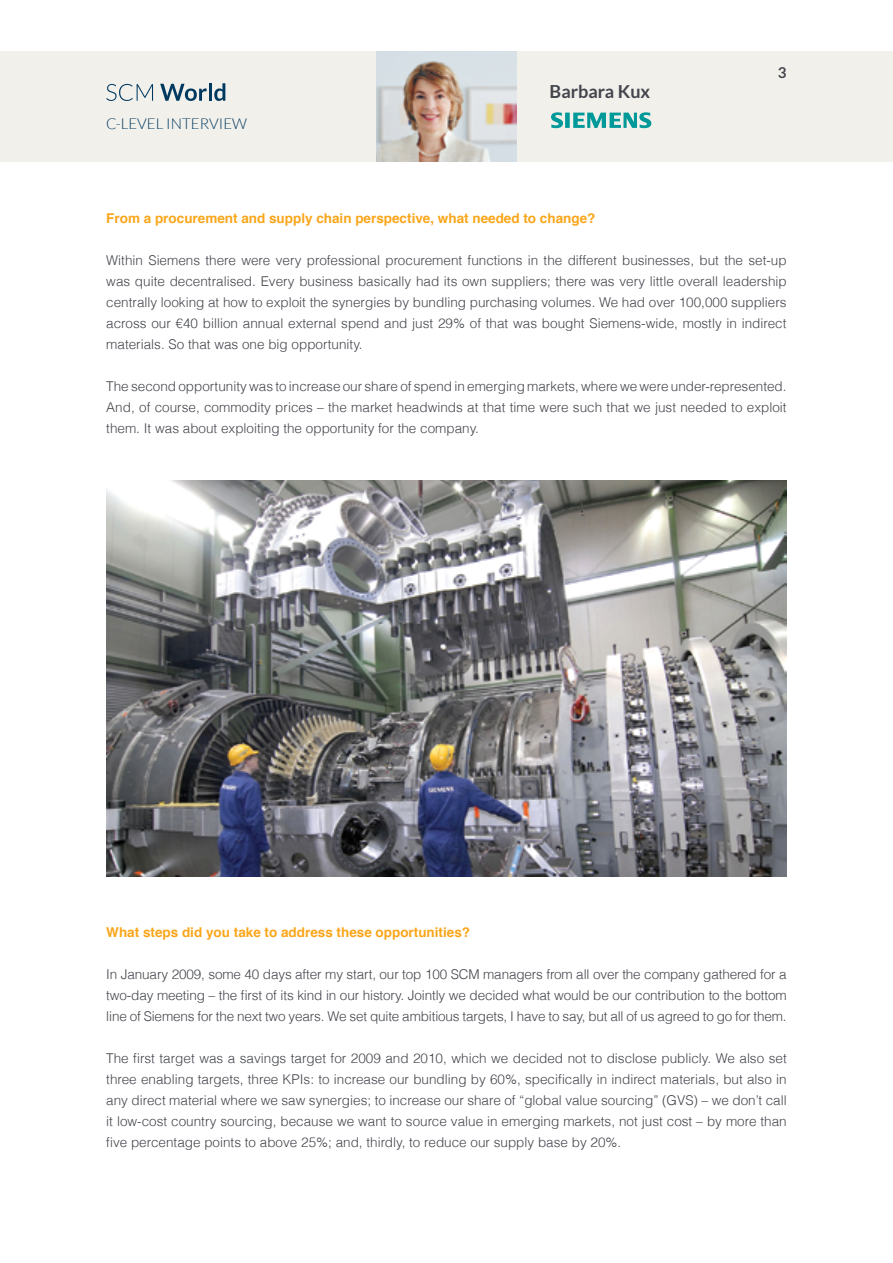
<style>
.page{position:relative;width:893px;height:1263px;background:#fff}
.page>*{position:absolute;margin:0;border:0;box-sizing:border-box;transform-origin:0 0}
.t1{font:700 18px "Lato";color:#43454c}
.t2{font:300 15px "Lato";color:#003960}
.t3{font:700 15px "Lato";color:#43454c}
.t4{font:300 13.5px/21px "Helvetica";color:#43454c;text-align:justify}
.t5{font:700 13.5px "Helvetica";color:#faa61a}
</style>
<div class="page">
<div style="left:0;top:51px;width:893px;height:111px;background:#f2f0eb"></div>
<img style="left:376px;top:51px;width:141px;height:111px">
<svg style="left:106px;top:84px;width:47px;height:17px"></svg>
<svg style="left:160px;top:84px;width:47px;height:17px"></svg>
<hr style="left:209px;top:83px;width:3px;height:18px;background:#003960">
<svg style="left:214px;top:83px;width:11px;height:18px"></svg>
<svg style="left:551px;top:112px;width:100px;height:16px"></svg>
<img style="left:106px;top:480px;width:681px;height:396px">
<p class="t2" style="left:106px;top:116px;width:142px">C-LEVEL INTERVIEW</p>
<h1 class="t1" style="left:550px;top:81px;width:102px">Barbara Kux</h1>
<p class="t3" style="left:778px;top:64px;width:10px">3</p>
<p class="t5" style="left:106px;top:207px;width:491px">From a procurement and supply chain perspective, what needed to change?</p>
<p class="t4" style="left:106px;top:249px;width:682px">Within Siemens there were very professional procurement functions in the different businesses, but the set-up was quite decentralised. Every business basically had its own suppliers; there was very little overall leadership centrally looking at how to exploit the synergies by bundling purchasing volumes. We had over 100,000 suppliers across our €40 billion annual external spend and just 29% of that was bought Siemens-wide, mostly in indirect materials. So that was one big opportunity.</p>
<p class="t4" style="left:106px;top:375px;width:682px">The second opportunity was to increase our share of spend in emerging markets, where we were under-represented.<br>And, of course, commodity prices – the market headwinds at that time were such that we just needed to exploit them. It was about exploiting the opportunity for the company.</p>
<p class="t5" style="left:106px;top:921px;width:365px">What steps did you take to address these opportunities?</p>
<p class="t4" style="left:106px;top:963px;width:682px">In January 2009, some 40 days after my start, our top 100 SCM managers from all over the company gathered for a two-day meeting – the first of its kind in our history. Jointly we decided what would be our contribution to the bottom line of Siemens for the next two years. We set quite ambitious targets, I have to say, but all of us agreed to go for them.</p>
<p class="t4" style="left:106px;top:1047px;width:682px">The first target was a savings target for 2009 and 2010, which we decided not to disclose publicly. We also set three enabling targets, three KPIs: to increase our bundling by 60%, specifically in indirect materials, but also in any direct material where we saw synergies; to increase our share of “global value sourcing” (GVS) – we don’t call it low-cost country sourcing, because we want to source value in emerging markets, not just cost – by more than five percentage points to above 25%; and, thirdly, to reduce our supply base by 20%.</p>
</div>
